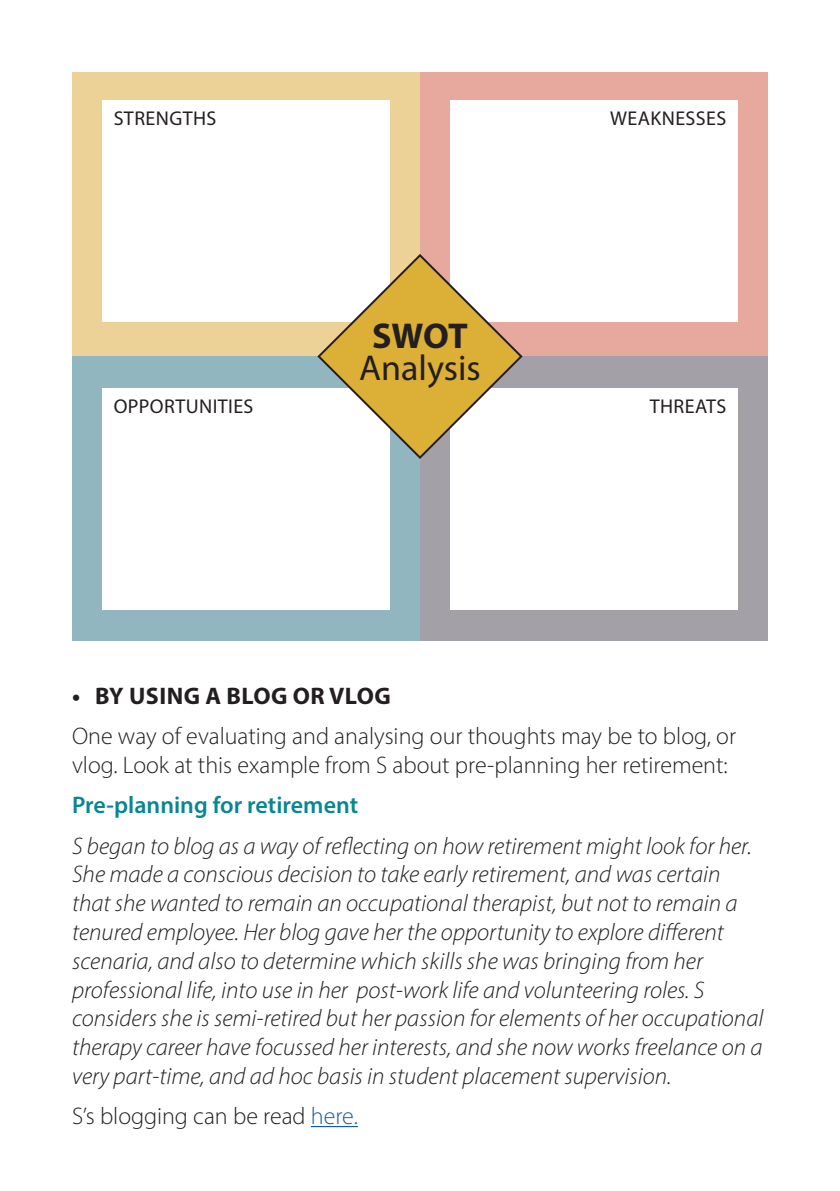
<style>
.page{position:relative;width:840px;height:1191px;background:#fff}
.page>*{position:absolute;margin:0;border:0;box-sizing:border-box;transform-origin:0 0}
.t1{font:36px "Myriad Pro";color:#231f20}
.t2{font:700 36px "Myriad Pro";color:#231f20}
.t3{font:italic 300 24px/28.8px "Myriad Pro";color:#231f20}
.t4{font:300 24px/28.8px "Myriad Pro";color:#231f20}
.t5{font:600 24px "Myriad Pro";color:#078793}
.t6{font:700 24px "Myriad Pro";letter-spacing:.02em;color:#231f20}
.t7{font:20px "Myriad Pro";letter-spacing:.02em;color:#231f20}
.s1{color:#175d9e}
</style>
<div class="page">
<div style="left:72px;top:72px;width:348px;height:284px;background:#ecd297"></div>
<div style="left:72px;top:356px;width:348px;height:285px;background:#91b6c0"></div>
<div style="left:420px;top:72px;width:347px;height:284px;background:#e7a89d"></div>
<div style="left:420px;top:356px;width:347px;height:285px;background:#a3a1a7"></div>
<div style="left:102px;top:100px;width:287px;height:221px;background:#fff"></div>
<div style="left:102px;top:388px;width:287px;height:221px;background:#fff"></div>
<div style="left:450px;top:100px;width:287px;height:221px;background:#fff"></div>
<div style="left:450px;top:388px;width:287px;height:221px;background:#fff"></div>
<svg style="left:316px;top:252px;width:207px;height:208px"></svg>
<hr style="left:311px;top:1126px;width:47px;height:1px;background:#175d9e">
<p class="t7" style="left:114px;top:106px;width:104px">STRENGTHS</p>
<p class="t7" style="left:114px;top:393px;width:141px">OPPORTUNITIES</p>
<p class="t2" style="left:372px;top:313px;width:97px">SWOT</p>
<p class="t1" style="left:359px;top:346px;width:123px">Analysis</p>
<p class="t7" style="left:610px;top:106px;width:117px">WEAKNESSES</p>
<p class="t7" style="left:649px;top:393px;width:78px">THREATS</p>
<p class="t6" style="left:72px;top:680px;width:320px">• BY USING A BLOG OR VLOG</p>
<p class="t4" style="left:72px;top:722px;width:665px">One way of evaluating and analysing our thoughts may be to blog, or vlog. Look at this example from S about pre-planning her retirement:</p>
<p class="t5" style="left:72px;top:790px;width:287px">Pre-planning for retirement</p>
<p class="t3" style="left:72px;top:831px;width:692px">S began to blog as a way of reflecting on how retirement might look for her.<br>She made a conscious decision to take early retirement, and was certain that she wanted to remain an occupational therapist, but not to remain a tenured employee. Her blog gave her the opportunity to explore different scenaria, and also to determine which skills she was bringing from her professional life, into use in her post-work life and volunteering roles. S considers she is semi-retired but her passion for elements of her occupational therapy career have focussed her interests, and she now works freelance on a very part-time, and ad hoc basis in student placement supervision.</p>
<p class="t4" style="left:72px;top:1101px;width:287px">S’s blogging can be read <span class="s1">here.</span></p>
</div>
